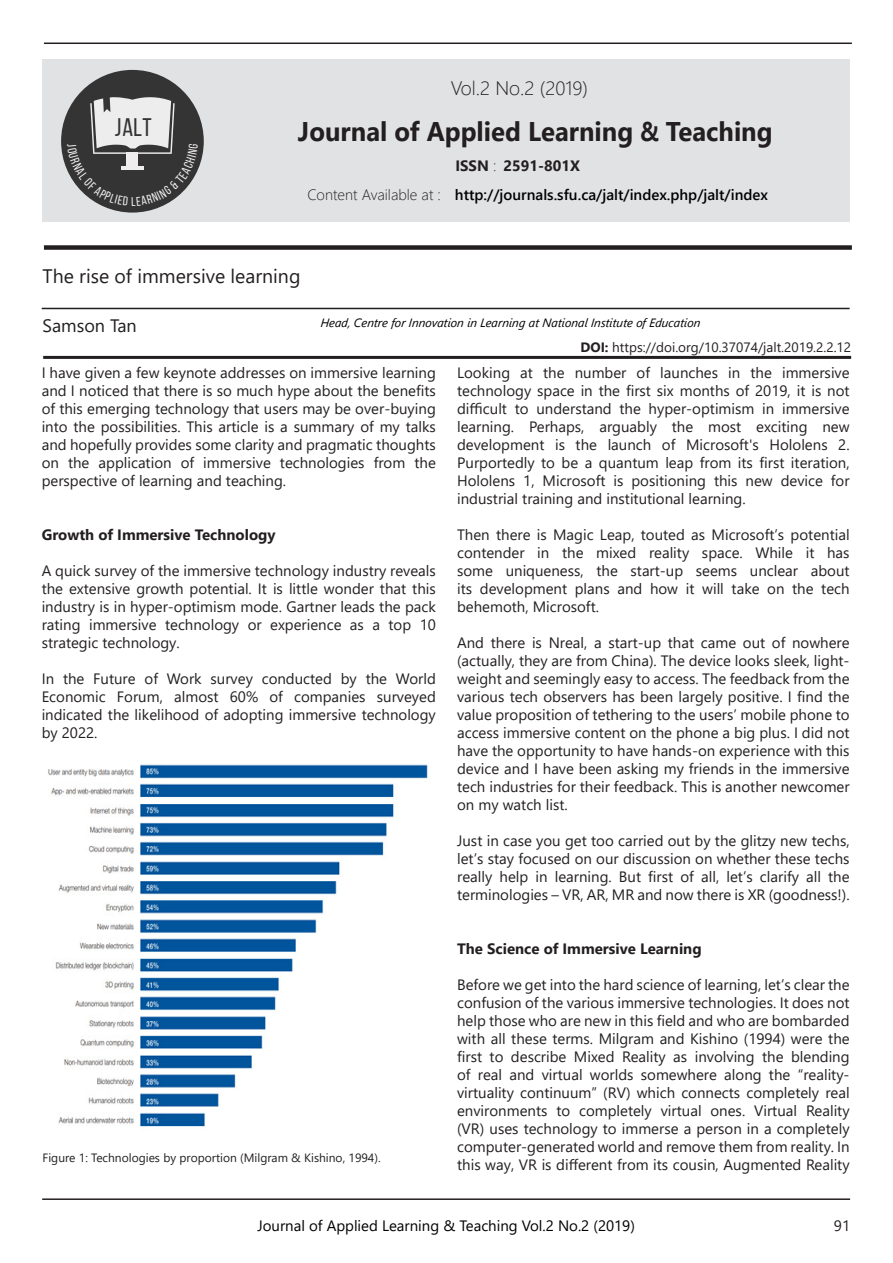
<style>
.page{position:relative;width:893px;height:1263px;background:#fff}
.page>*{position:absolute;margin:0;border:0;box-sizing:border-box;transform-origin:0 0}
.t1{font:700 27px "Segoe UI";color:#231f20;scale:.95 1}
.t2{font:25.5px "Bebas Neue";color:#343434}
.t3{font:19.5px "Segoe UI";color:#231f20}
.t4{font:300 19.5px "Segoe UI";color:#231f20}
.t5{font:18px "Segoe UI";color:#231f20}
.t6{font:15px/18px "Segoe UI";color:#231f20;text-align:justify}
.t7{font:700 15px "Segoe UI";color:#231f20}
.t8{font:15px "Segoe UI";color:#000}
.t9{font:600 15px "Segoe UI";color:#000}
.t10{font:300 15px "Segoe UI";color:#231f20}
.t11{font:13.5px "Segoe UI";color:#231f20}
.t12{font:italic 12px "Segoe UI";color:#000}
.t13{font:12px "Segoe UI";color:#231f20}
.s1{font-weight:300}
.s2{font-weight:700}
</style>
<div class="page">
<hr style="left:42px;top:1198px;width:808px;height:2px;background:#231f20">
<hr style="left:42px;top:308px;width:808px;height:1px;background:#231f20">
<hr style="left:43px;top:356px;width:808px;height:3px;background:#231f20">
<div style="left:44px;top:245px;width:808px;height:5px;background:#231f20"></div>
<hr style="left:44px;top:43px;width:808px;height:1px;background:#231f20">
<img style="left:48px;top:764px;width:382px;height:363px">
<div style="left:42px;top:59px;width:807px;height:163px;background:#e1e2e4"></div>
<div style="left:61px;top:70px;width:143px;height:143px;background:#343434;border-radius:50%"></div>
<svg style="left:67px;top:96px;width:131px;height:110px"></svg>
<p class="t2" style="left:115px;top:113px;width:38px">JALT</p>
<p class="t4" style="left:451px;top:69px;width:139px">Vol.2 No.2 (2019)</p>
<p class="t1" style="left:298px;top:105px;width:501px">Journal of Applied Learning &amp; Teaching</p>
<p class="t10" style="left:307px;top:180px;width:135px">Content Available at :</p>
<p class="t7" style="left:455px;top:151px;width:42px">ISSN <span class="s1">:</span></p>
<p class="t7" style="left:504px;top:151px;width:78px">2591-801X</p>
<p class="t9" style="left:455px;top:180px;width:315px">http://journals.sfu.ca/jalt/index.php/jalt/index</p>
<p class="t3" style="left:42px;top:257px;width:260px">The rise of immersive learning</p>
<p class="t5" style="left:43px;top:308px;width:96px">Samson Tan</p>
<p class="t12" style="left:320px;top:312px;width:383px">Head, Centre for Innovation in Learning at National Institute of Education</p>
<p class="t6" style="left:42px;top:362px;width:396px">I have given a few keynote addresses on immersive learning and I noticed that there is so much hype about the benefits of this emerging technology that users may be over-buying into the possibilities. This article is a summary of my talks and hopefully provides some clarity and pragmatic thoughts on the application of immersive technologies from the perspective of learning and teaching.</p>
<p class="t7" style="left:42px;top:521px;width:235px">Growth of Immersive Technology</p>
<p class="t6" style="left:42px;top:560px;width:396px">A quick survey of the immersive technology industry reveals the extensive growth potential. It is little wonder that this industry is in hyper-optimism mode. Gartner leads the pack rating immersive technology or experience as a top 10 strategic technology.</p>
<p class="t6" style="left:42px;top:668px;width:396px">In the Future of Work survey conducted by the World Economic Forum, almost 60% of companies surveyed indicated the likelihood of adopting immersive technology by 2022.</p>
<p class="t11" style="left:580px;top:334px;width:272px"><span class="s2">DOI:</span> https://doi.org/10.37074/jalt.2019.2.2.12</p>
<p class="t6" style="left:457px;top:362px;width:394px">Looking at the number of launches in the immersive technology space in the first six months of 2019, it is not difficult to understand the hyper-optimism in immersive learning. Perhaps, arguably the most exciting new development is the launch of Microsoft's Hololens 2.<br>Purportedly to be a quantum leap from its first iteration, Hololens 1, Microsoft is positioning this new device for industrial training and institutional learning.</p>
<p class="t6" style="left:457px;top:524px;width:394px">Then there is Magic Leap, touted as Microsoft’s potential contender in the mixed reality space. While it has some uniqueness, the start-up seems unclear about its development plans and how it will take on the tech behemoth, Microsoft.</p>
<p class="t6" style="left:457px;top:632px;width:394px">And there is Nreal, a start-up that came out of nowhere (actually, they are from China). The device looks sleek, light&shy;weight and seemingly easy to access. The feedback from the various tech observers has been largely positive. I find the value proposition of tethering to the users’ mobile phone to access immersive content on the phone a big plus. I did not have the opportunity to have hands-on experience with this device and I have been asking my friends in the immersive tech industries for their feedback. This is another newcomer on my watch list.</p>
<p class="t6" style="left:457px;top:830px;width:394px">Just in case you get too carried out by the glitzy new techs, let’s stay focused on our discussion on whether these techs really help in learning. But first of all, let’s clarify all the terminologies – VR, AR, MR and now there is XR (goodness!).</p>
<p class="t7" style="left:457px;top:935px;width:246px">The Science of Immersive Learning</p>
<p class="t6" style="left:457px;top:974px;width:394px">Before we get into the hard science of learning, let’s clear the confusion of the various immersive technologies. It does not help those who are new in this field and who are bombarded with all these terms. Milgram and Kishino (1994) were the first to describe Mixed Reality as involving the blending of real and virtual worlds somewhere along the “reality&shy;virtuality continuum” (RV) which connects completely real environments to completely virtual ones. Virtual Reality (VR) uses technology to immerse a person in a completely computer-generated world and remove them from reality. In this way, VR is different from its cousin, Augmented Reality</p>
<p class="t13" style="left:43px;top:1146px;width:340px">Figure 1: Technologies by proportion (Milgram &amp; Kishino, 1994).</p>
<p class="t8" style="left:257px;top:1211px;width:379px">Journal of Applied Learning &amp; Teaching Vol.2 No.2 (2019)</p>
<p class="t6" style="left:834px;top:1215px;width:18px">91</p>
</div>
